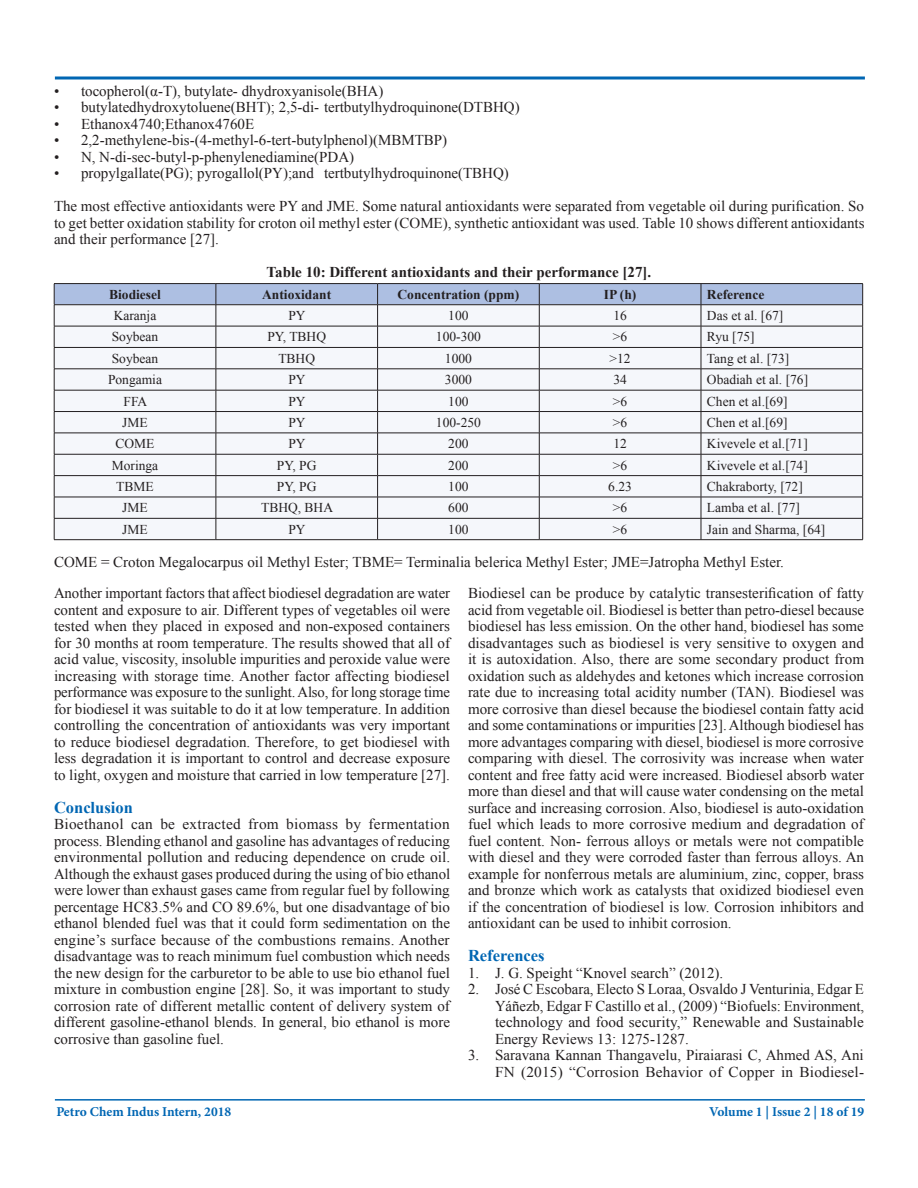
<style>
.page{position:relative;width:918px;height:1188px;background:#fff}
.page>*{position:absolute;margin:0;border:0;box-sizing:border-box;transform-origin:0 0}
.t1{font:700 16.5px "Times New Roman";color:#0166b3}
.t2{font:15px/16.5px "Times New Roman";color:#231f20;text-align:justify}
.t3{font:700 15px "Times New Roman";color:#231f20}
.t4{font:13.5px "Times New Roman";color:#231f20}
.t5{font:700 13.5px "Times New Roman";color:#231f20}
.t6{font:700 13.5px "Minion Pro";letter-spacing:-.005em;color:#0166b3}
</style>
<div class="page">
<svg style="left:54px;top:76px;width:811px;height:4px"></svg>
<hr style="left:55px;top:1099px;width:810px;height:2px;background:#0166b3">
<hr style="left:54px;top:283px;width:162px;height:1px;background:#231f20">
<hr style="left:216px;top:283px;width:162px;height:1px;background:#231f20">
<hr style="left:378px;top:283px;width:161px;height:1px;background:#231f20">
<hr style="left:539px;top:283px;width:162px;height:1px;background:#231f20">
<hr style="left:701px;top:283px;width:162px;height:1px;background:#231f20">
<svg style="left:54px;top:284px;width:809px;height:255px"></svg>
<hr style="left:54px;top:539px;width:162px;height:1px;background:#231f20">
<hr style="left:216px;top:539px;width:162px;height:1px;background:#231f20">
<hr style="left:378px;top:539px;width:161px;height:1px;background:#231f20">
<hr style="left:539px;top:539px;width:162px;height:1px;background:#231f20">
<hr style="left:701px;top:539px;width:162px;height:1px;background:#231f20">
<p class="t2" style="left:54px;top:82px;width:331px">• tocopherol(α-T), butylate- dhydroxyanisole(BHA)</p>
<p class="t2" style="left:54px;top:99px;width:467px">• butylatedhydroxytoluene(BHT); 2,5-di- tertbutylhydroquinone(DTBHQ)</p>
<p class="t2" style="left:54px;top:115px;width:202px">• Ethanox4740;Ethanox4760E</p>
<p class="t2" style="left:54px;top:132px;width:395px">• 2,2-methylene-bis-(4-methyl-6-tert-butylphenol)(MBMTBP)</p>
<p class="t2" style="left:54px;top:148px;width:302px">• N, N-di-sec-butyl-p-phenylenediamine(PDA)</p>
<p class="t2" style="left:54px;top:165px;width:456px">• propylgallate(PG); pyrogallol(PY);and tertbutylhydroquinone(TBHQ)</p>
<p class="t2" style="left:54px;top:198px;width:812px">The most effective antioxidants were PY and JME. Some natural antioxidants were separated from vegetable oil during purification. So to get better oxidation stability for croton oil methyl ester (COME), synthetic antioxidant was used. Table 10 shows different antioxidants and their performance [27].</p>
<p class="t3" style="left:267px;top:262px;width:386px">Table 10: Different antioxidants and their performance [27].</p>
<p class="t5" style="left:109px;top:285px;width:53px">Biodiesel</p>
<p class="t5" style="left:262px;top:285px;width:71px">Antioxidant</p>
<p class="t5" style="left:398px;top:285px;width:123px">Concentration (ppm)</p>
<p class="t5" style="left:604px;top:285px;width:34px">IP (h)</p>
<p class="t5" style="left:707px;top:285px;width:59px">Reference</p>
<p class="t4" style="left:114px;top:306px;width:44px">Karanja</p>
<p class="t4" style="left:288px;top:306px;width:19px">PY</p>
<p class="t4" style="left:448px;top:306px;width:22px">100</p>
<p class="t4" style="left:613px;top:306px;width:15px">16</p>
<p class="t4" style="left:707px;top:306px;width:78px">Das et al. [67]</p>
<p class="t4" style="left:112px;top:328px;width:48px">Soybean</p>
<p class="t4" style="left:267px;top:328px;width:60px">PY, TBHQ</p>
<p class="t4" style="left:436px;top:328px;width:46px">100-300</p>
<p class="t4" style="left:613px;top:328px;width:16px">&gt;6</p>
<p class="t4" style="left:707px;top:328px;width:49px">Ryu [75]</p>
<p class="t4" style="left:112px;top:349px;width:48px">Soybean</p>
<p class="t4" style="left:278px;top:349px;width:38px">TBHQ</p>
<p class="t4" style="left:445px;top:349px;width:28px">1000</p>
<p class="t4" style="left:610px;top:349px;width:23px">&gt;12</p>
<p class="t4" style="left:707px;top:349px;width:84px">Tang et al. [73]</p>
<p class="t4" style="left:108px;top:371px;width:55px">Pongamia</p>
<p class="t4" style="left:288px;top:371px;width:19px">PY</p>
<p class="t4" style="left:445px;top:371px;width:28px">3000</p>
<p class="t4" style="left:613px;top:371px;width:15px">34</p>
<p class="t4" style="left:707px;top:371px;width:103px">Obadiah et al. [76]</p>
<p class="t4" style="left:124px;top:392px;width:25px">FFA</p>
<p class="t4" style="left:288px;top:392px;width:19px">PY</p>
<p class="t4" style="left:448px;top:392px;width:22px">100</p>
<p class="t4" style="left:613px;top:392px;width:16px">&gt;6</p>
<p class="t4" style="left:707px;top:392px;width:82px">Chen et al.[69]</p>
<p class="t4" style="left:122px;top:413px;width:27px">JME</p>
<p class="t4" style="left:288px;top:413px;width:19px">PY</p>
<p class="t4" style="left:436px;top:413px;width:46px">100-250</p>
<p class="t4" style="left:613px;top:413px;width:16px">&gt;6</p>
<p class="t4" style="left:707px;top:413px;width:82px">Chen et al.[69]</p>
<p class="t4" style="left:116px;top:435px;width:41px">COME</p>
<p class="t4" style="left:288px;top:435px;width:19px">PY</p>
<p class="t4" style="left:448px;top:435px;width:22px">200</p>
<p class="t4" style="left:613px;top:435px;width:15px">12</p>
<p class="t4" style="left:707px;top:435px;width:102px">Kivevele et al.[71]</p>
<p class="t4" style="left:112px;top:456px;width:48px">Moringa</p>
<p class="t4" style="left:277px;top:456px;width:41px">PY, PG</p>
<p class="t4" style="left:448px;top:456px;width:22px">200</p>
<p class="t4" style="left:613px;top:456px;width:16px">&gt;6</p>
<p class="t4" style="left:707px;top:456px;width:102px">Kivevele et al.[74]</p>
<p class="t4" style="left:116px;top:477px;width:39px">TBME</p>
<p class="t4" style="left:277px;top:477px;width:41px">PY, PG</p>
<p class="t4" style="left:448px;top:477px;width:22px">100</p>
<p class="t4" style="left:608px;top:477px;width:25px">6.23</p>
<p class="t4" style="left:707px;top:477px;width:97px">Chakraborty, [72]</p>
<p class="t4" style="left:122px;top:499px;width:27px">JME</p>
<p class="t4" style="left:261px;top:499px;width:73px">TBHQ, BHA</p>
<p class="t4" style="left:448px;top:499px;width:22px">600</p>
<p class="t4" style="left:613px;top:499px;width:16px">&gt;6</p>
<p class="t4" style="left:707px;top:499px;width:94px">Lamba et al. [77]</p>
<p class="t4" style="left:122px;top:520px;width:27px">JME</p>
<p class="t4" style="left:288px;top:520px;width:19px">PY</p>
<p class="t4" style="left:448px;top:520px;width:22px">100</p>
<p class="t4" style="left:613px;top:520px;width:16px">&gt;6</p>
<p class="t4" style="left:707px;top:520px;width:120px">Jain and Sharma, [64]</p>
<p class="t2" style="left:54px;top:546px;width:731px;line-height:31.2px">COME = Croton Megalocarpus oil Methyl Ester; TBME= Terminalia belerica Methyl Ester; JME=Jatropha Methyl Ester.<br>Another important factors that affect biodiesel degradation are water</p>
<p class="t2" style="left:54px;top:601px;width:398px">content and exposure to air. Different types of vegetables oil were tested when they placed in exposed and non-exposed containers for 30 months at room temperature. The results showed that all of acid value, viscosity, insoluble impurities and peroxide value were increasing with storage time. Another factor affecting biodiesel performance was exposure to the sunlight. Also, for long storage time for biodiesel it was suitable to do it at low temperature. In addition controlling the concentration of antioxidants was very important to reduce biodiesel degradation. Therefore, to get biodiesel with less degradation it is important to control and decrease exposure to light, oxygen and moisture that carried in low temperature [27].</p>
<p class="t1" style="left:54px;top:796px;width:80px">Conclusion</p>
<p class="t2" style="left:54px;top:816px;width:398px">Bioethanol can be extracted from biomass by fermentation process. Blending ethanol and gasoline has advantages of reducing environmental pollution and reducing dependence on crude oil.<br>Although the exhaust gases produced during the using of bio ethanol were lower than exhaust gases came from regular fuel by following percentage HC83.5% and CO 89.6%, but one disadvantage of bio ethanol blended fuel was that it could form sedimentation on the engine’s surface because of the combustions remains. Another disadvantage was to reach minimum fuel combustion which needs the new design for the carburetor to be able to use bio ethanol fuel mixture in combustion engine [28]. So, it was important to study corrosion rate of different metallic content of delivery system of different gasoline-ethanol blends. In general, bio ethanol is more corrosive than gasoline fuel.</p>
<p class="t2" style="left:468px;top:585px;width:398px">Biodiesel can be produce by catalytic transesterification of fatty acid from vegetable oil. Biodiesel is better than petro-diesel because biodiesel has less emission. On the other hand, biodiesel has some disadvantages such as biodiesel is very sensitive to oxygen and it is autoxidation. Also, there are some secondary product from oxidation such as aldehydes and ketones which increase corrosion rate due to increasing total acidity number (TAN). Biodiesel was more corrosive than diesel because the biodiesel contain fatty acid and some contaminations or impurities [23]. Although biodiesel has more advantages comparing with diesel, biodiesel is more corrosive comparing with diesel. The corrosivity was increase when water content and free fatty acid were increased. Biodiesel absorb water more than diesel and that will cause water condensing on the metal surface and increasing corrosion. Also, biodiesel is auto-oxidation fuel which leads to more corrosive medium and degradation of fuel content. Non- ferrous alloys or metals were not compatible with diesel and they were corroded faster than ferrous alloys. An example for nonferrous metals are aluminium, zinc, copper, brass and bronze which work as catalysts that oxidized biodiesel even if the concentration of biodiesel is low. Corrosion inhibitors and antioxidant can be used to inhibit corrosion.</p>
<p class="t1" style="left:468px;top:944px;width:78px">References</p>
<p class="t2" style="left:468px;top:964px;width:257px">1. J. G. Speight “Knovel search” (2012).</p>
<p class="t2" style="left:495px;top:981px;width:371px;text-indent:-27px">2. José C Escobara, Electo S Loraa, Osvaldo J Venturinia, Edgar E Yáñezb, Edgar F Castillo et al., (2009) “Biofuels: Environment, technology and food security,” Renewable and Sustainable Energy Reviews 13: 1275-1287.</p>
<p class="t2" style="left:468px;top:1047px;width:398px;text-align:right">3. Saravana Kannan Thangavelu, Piraiarasi C, Ahmed AS, Ani<br>FN (2015) “Corrosion Behavior of Copper in Biodiesel-</p>
<p class="t6" style="left:56px;top:1102px;width:176px">Petro Chem Indus Intern, 2018</p>
<p class="t6" style="left:709px;top:1102px;width:157px">Volume 1 | Issue 2 | 18 of 19</p>
</div>
